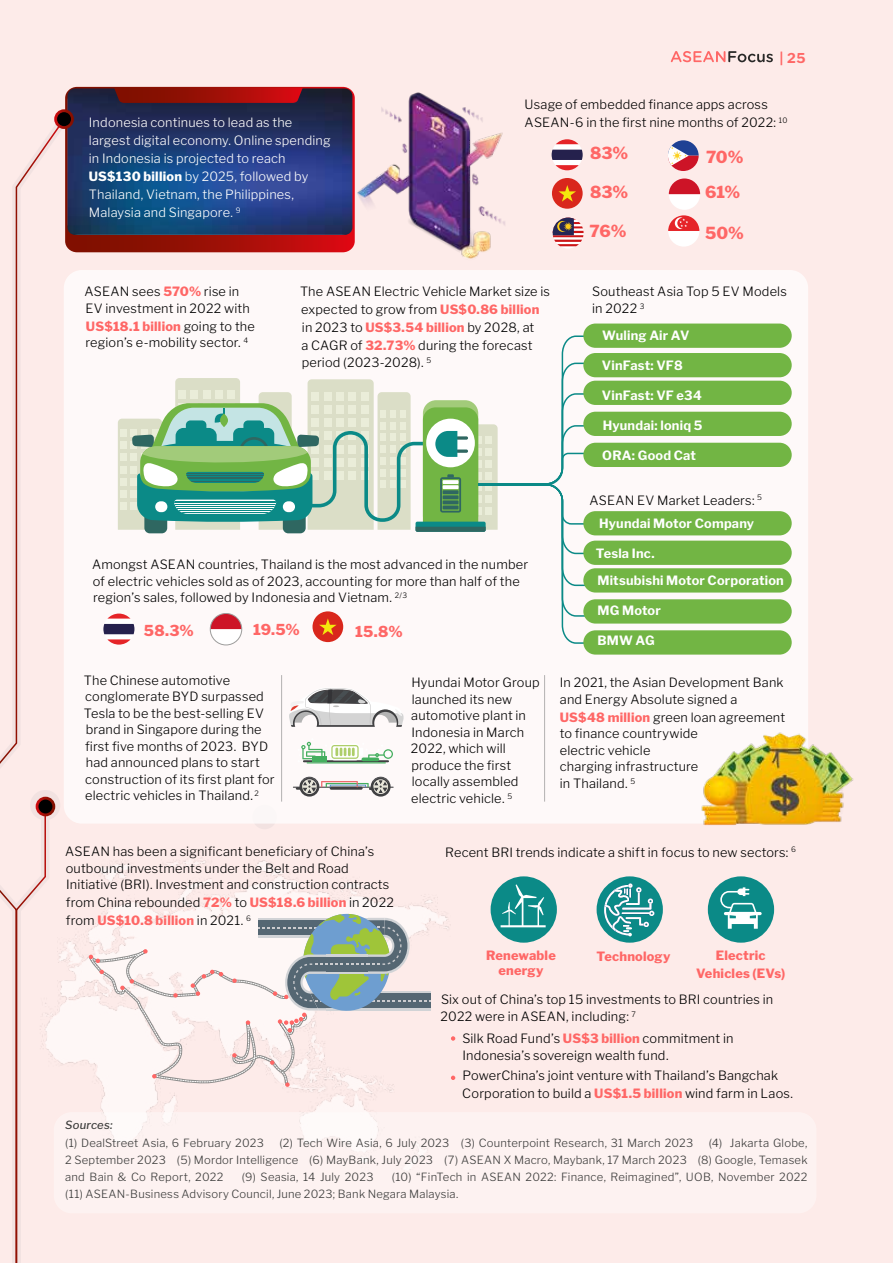
<style>
.page{position:relative;width:893px;height:1263px;background:#fdebe9}
.page>*{position:absolute;margin:0;border:0;box-sizing:border-box;transform-origin:0 0}
.t1{font:800 16.5px/35px "Libre Franklin";color:#ff6766}
.t2{font:800 15px "Libre Franklin";color:#ff6766}
.t3{font:700 13.5px "Libre Franklin";color:#ff6766}
.t4{font:300 12.75px/16.5px "Libre Franklin";letter-spacing:.015em;color:#000}
.t5{font:300 12.75px/18px "Libre Franklin";letter-spacing:.015em;color:#fff}
.t6{font:700 12.75px/27px "Libre Franklin";letter-spacing:.015em;color:#fff}
.t7{font:800 12.75px/18px "Libre Franklin";letter-spacing:.015em;color:#ff6766;text-align:center}
.t8{font:300 11.25px/17.2px "Libre Franklin";letter-spacing:.02em;color:#3c3c3b;text-align:justify}
.t9{font:italic 500 11.25px "Libre Franklin";letter-spacing:.02em;color:#3c3c3b}
.s1{font-weight:800}
.s2{font-weight:800;color:#ff6766}
.s3{font-weight:700;color:#fff}
</style>
<div class="page">
<svg style="left:252px;top:805px;width:25px;height:24px"></svg>
<div style="left:64px;top:270px;width:744px;height:553px;background:#fff;border-radius:18px"></div>
<svg style="left:65px;top:87px;width:266px;height:165px;background:#9d1007"></svg>
<img style="left:67px;top:88px;width:264px;height:147px">
<svg style="left:114px;top:88px;width:189px;height:15px;background:#9c0f09"></svg>
<svg style="left:671px;top:51px;width:102px;height:11px"></svg>
<div style="left:597px;top:876px;width:66px;height:67px;background:#0b8a87;border-radius:50%"></div>
<div style="left:491px;top:876px;width:66px;height:67px;background:#0b8a87;border-radius:50%"></div>
<div style="left:708px;top:876px;width:66px;height:67px;background:#0b8a87;border-radius:50%"></div>
<img style="left:66px;top:858px;width:383px;height:254px">
<svg style="left:720px;top:887px;width:42px;height:42px"></svg>
<svg style="left:501px;top:884px;width:45px;height:43px"></svg>
<svg style="left:451px;top:1036px;width:4px;height:5px"></svg>
<svg style="left:451px;top:1075px;width:4px;height:5px"></svg>
<svg style="left:524px;top:335px;width:67px;height:309px"></svg>
<div style="left:583px;top:324px;width:209px;height:24px;background:#72b544;border-radius:12px"></div>
<div style="left:583px;top:353px;width:209px;height:24px;background:#72b544;border-radius:12px"></div>
<div style="left:583px;top:381px;width:209px;height:24px;background:#72b544;border-radius:12px"></div>
<div style="left:583px;top:412px;width:209px;height:24px;background:#72b544;border-radius:12px"></div>
<div style="left:583px;top:443px;width:209px;height:24px;background:#72b544;border-radius:12px"></div>
<div style="left:583px;top:511px;width:209px;height:24px;background:#72b544;border-radius:12px"></div>
<div style="left:583px;top:541px;width:209px;height:24px;background:#72b544;border-radius:12px"></div>
<div style="left:583px;top:568px;width:209px;height:24px;background:#72b544;border-radius:12px"></div>
<div style="left:583px;top:599px;width:209px;height:25px;background:#72b544;border-radius:12px"></div>
<div style="left:583px;top:630px;width:209px;height:25px;background:#72b544;border-radius:12px"></div>
<div style="left:144px;top:501px;width:23px;height:32px;background:#2f6761;border-radius:5px"></div>
<div style="left:283px;top:501px;width:23px;height:32px;background:#2f6761;border-radius:5px"></div>
<svg style="left:118px;top:378px;width:380px;height:154px"></svg>
<img style="left:331px;top:86px;width:174px;height:173px">
<svg style="left:552px;top:139px;width:31px;height:31px"></svg>
<div style="left:552px;top:178px;width:31px;height:31px;background:#d9271c;border-radius:50%"></div>
<svg style="left:559px;top:185px;width:17px;height:17px"></svg>
<svg style="left:668px;top:178px;width:32px;height:69px"></svg>
<svg style="left:668px;top:140px;width:31px;height:31px"></svg>
<svg style="left:553px;top:218px;width:31px;height:30px"></svg>
<svg style="left:103px;top:614px;width:31px;height:31px"></svg>
<div style="left:312px;top:611px;width:31px;height:31px;background:#d9271c;border-radius:50%"></div>
<svg style="left:319px;top:618px;width:18px;height:17px"></svg>
<svg style="left:210px;top:613px;width:32px;height:32px"></svg>
<div style="left:54px;top:1112px;width:762px;height:101px;background:#fdf2f1;border-radius:18px"></div>
<hr style="left:478px;top:483px;width:72px;height:2px;background:#0b8a87">
<svg style="left:289px;top:688px;width:115px;height:39px"></svg>
<svg style="left:301px;top:741px;width:92px;height:23px"></svg>
<hr style="left:293px;top:787px;width:101px;height:1px;background:#404042">
<svg style="left:296px;top:777px;width:95px;height:20px"></svg>
<hr style="left:281px;top:675px;width:1px;height:127px;background:#b3b2b2">
<hr style="left:544px;top:675px;width:1px;height:127px;background:#b3b2b2">
<img style="left:701px;top:732px;width:153px;height:145px">
<svg style="left:604px;top:883px;width:50px;height:53px"></svg>
<div style="left:210px;top:613px;width:32px;height:32px;border:1px solid #9d9d9c;border-radius:50%"></div>
<svg style="left:89px;top:907px;width:342px;height:180px"></svg>
<svg style="left:0;top:122px;width:66px;height:1141px"></svg>
<div style="left:56px;top:111px;width:16px;height:17px;background:#000;border-radius:50%"></div>
<div style="left:54px;top:109px;width:20px;height:20px;border:3px solid #fff;border-radius:50%"></div>
<div style="left:37px;top:798px;width:17px;height:17px;background:#000;border-radius:50%"></div>
<div style="left:36px;top:797px;width:19px;height:19px;border:3px solid #fff;border-radius:50%"></div>
<p class="t5" style="left:89px;top:113px;width:243px">Indonesia continues to lead as the largest digital economy. Online spending in Indonesia is projected to reach <span class="s1">US$130 billion</span> by 2025, followed by Thailand, Vietnam, the Philippines, Malaysia and Singapore. <sup>9</sup></p>
<p class="t3" style="left:780px;top:50px;width:27px">| 25</p>
<p class="t4" style="left:525px;top:95px;width:264px;line-height:18px">Usage of embedded finance apps across<br>ASEAN-6 in the first nine months of 2022: <sup>10</sup></p>
<p class="t1" style="left:590px;top:135px;width:40px">83%</p>
<p class="t1" style="left:590px;top:174px;width:40px">83%</p>
<p class="t1" style="left:705px;top:139px;width:40px">70%<br>61%</p>
<p class="t1" style="left:590px;top:214px;width:38px">76%</p>
<p class="t1" style="left:705px;top:215px;width:40px">50%</p>
<p class="t4" style="left:85px;top:283px;width:167px">ASEAN sees <span class="s2">570%</span> rise in<br>EV investment in 2022 with</p>
<p class="t4" style="left:86px;top:318px;width:171px"><span class="s2">US$18.1 billion</span> going to the region’s e-mobility sector. <sup>4</sup></p>
<p class="t4" style="left:300px;top:283px;width:251px;line-height:18px">The ASEAN Electric Vehicle Market size is expected to grow from <span class="s2">US$0.86 billion </span>in 2023 to <span class="s2">US$3.54 billion</span> by 2028, at<br>a CAGR of <span class="s2">32.73%</span> during the forecast</p>
<p class="t4" style="left:302px;top:354px;width:131px">period (2023-2028). <sup>5</sup></p>
<p class="t4" style="left:92px;top:556px;width:438px">Amongst ASEAN countries, Thailand is the most advanced in the number of electric vehicles sold as of 2023, accounting for more than half of the region’s sales, followed by Indonesia and Vietnam. <sup>2/3</sup></p>
<p class="t2" style="left:144px;top:622px;width:52px">58.3%</p>
<p class="t2" style="left:253px;top:620px;width:48px">19.5%</p>
<p class="t2" style="left:355px;top:623px;width:49px">15.8%</p>
<p class="t4" style="left:592px;top:283px;width:196px">Southeast Asia Top 5 EV Models in 2022 <sup>3</sup></p>
<p class="t6" style="left:602px;top:322px;width:89px">Wuling Air AV</p>
<p class="t6" style="left:602px;top:352px;width:82px">VinFast: VF8</p>
<p class="t6" style="left:602px;top:382px;width:101px">VinFast: VF e34</p>
<p class="t6" style="left:603px;top:412px;width:101px">Hyundai: loniq 5</p>
<p class="t6" style="left:602px;top:442px;width:95px">ORA: Good Cat</p>
<p class="t4" style="left:589px;top:488px;width:174px;line-height:23.4px;text-align:center">ASEAN EV Market Leaders: <sup>5<br></sup><span class="s3">Hyundai Motor Company</span></p>
<p class="t6" style="left:596px;top:540px;width:189px">Tesla Inc.<br>Mitsubishi Motor Corporation</p>
<p class="t6" style="left:597px;top:597px;width:65px">MG Motor</p>
<p class="t6" style="left:597px;top:627px;width:59px">BMW AG</p>
<p class="t4" style="left:84px;top:672px;width:192px">The Chinese automotive conglomerate BYD surpassed<br>Tesla to be the best-selling EV brand in Singapore during the first five months of 2023. BYD had announced plans to start construction of its first plant for electric vehicles in Thailand. <sup>2</sup></p>
<p class="t4" style="left:560px;top:674px;width:225px">In 2021, the Asian Development Bank and Energy Absolute signed a</p>
<p class="t4" style="left:411px;top:674px;width:130px">Hyundai Motor Group launched its new automotive plant in<br>Indonesia in March<br>2022, which will produce the first locally assembled electric vehicle. <sup>5</sup></p>
<p class="t4" style="left:560px;top:709px;width:227px"><span class="s2">US$48 million</span> green loan agreement to finance countrywide<br>electric vehicle<br>charging infrastructure<br>in Thailand. <sup>5</sup></p>
<p class="t4" style="left:65px;top:843px;width:326px">ASEAN has been a significant beneficiary of China’s outbound investments under the Belt and Road<br>Initiative (BRI). Investment and construction contracts</p>
<p class="t4" style="left:66px;top:893px;width:330px;line-height:18px">from China rebounded <span class="s2">72%</span> to <span class="s2">US$18.6 billion</span> in 2022 from <span class="s2">US$10.8 billion</span> in 2021. <sup>6</sup></p>
<p class="t4" style="left:445px;top:844px;width:352px">Recent BRI trends indicate a shift in focus to new sectors: <sup>6</sup></p>
<p class="t7" style="left:486px;top:947px;width:71px;line-height:15.3px">Renewable energy</p>
<p class="t7" style="left:597px;top:948px;width:75px">Technology</p>
<p class="t7" style="left:696px;top:946px;width:91px">Electric<br>Vehicles (EVs)</p>
<p class="t4" style="left:441px;top:991px;width:334px">Six out of China’s top 15 investments to BRI countries in<br>2022 were in ASEAN, including: <sup>7</sup></p>
<p class="t4" style="left:462px;top:1030px;width:273px">Silk Road Fund’s <span class="s2">US$3 billion</span> commitment in<br>Indonesia’s sovereign wealth fund.</p>
<p class="t4" style="left:462px;top:1067px;width:332px;line-height:18px">PowerChina’s joint venture with Thailand’s Bangchak<br>Corporation to build a <span class="s2">US$1.5 billion</span> wind farm in Laos.</p>
<p class="t9" style="left:65px;top:1118px;width:49px">Sources:</p>
<p class="t8" style="left:65px;top:1134px;width:200px">(1) DealStreet Asia, 6 February 2023</p>
<p class="t8" style="left:279px;top:1134px;width:416px">(2) Tech Wire Asia, 6 July 2023 (3) Counterpoint Research, 31 March 2023</p>
<p class="t8" style="left:65px;top:1134px;width:744px;text-indent:644px">(4) Jakarta Globe, 2 September 2023 (5) Mordor Intelligence (6) MayBank, July 2023 (7) ASEAN X Macro, Maybank, 17 March 2023 (8) Google, Temasek and Bain &amp; Co Report, 2022</p>
<p class="t8" style="left:65px;top:1168px;width:744px;text-indent:327px">(10) “FinTech in ASEAN 2022: Finance, Reimagined”, UOB, November 2022 (11) ASEAN-Business Advisory Council, June 2023; Bank Negara Malaysia.</p>
<p class="t8" style="left:242px;top:1168px;width:133px">(9) Seasia, 14 July 2023</p>
</div>
